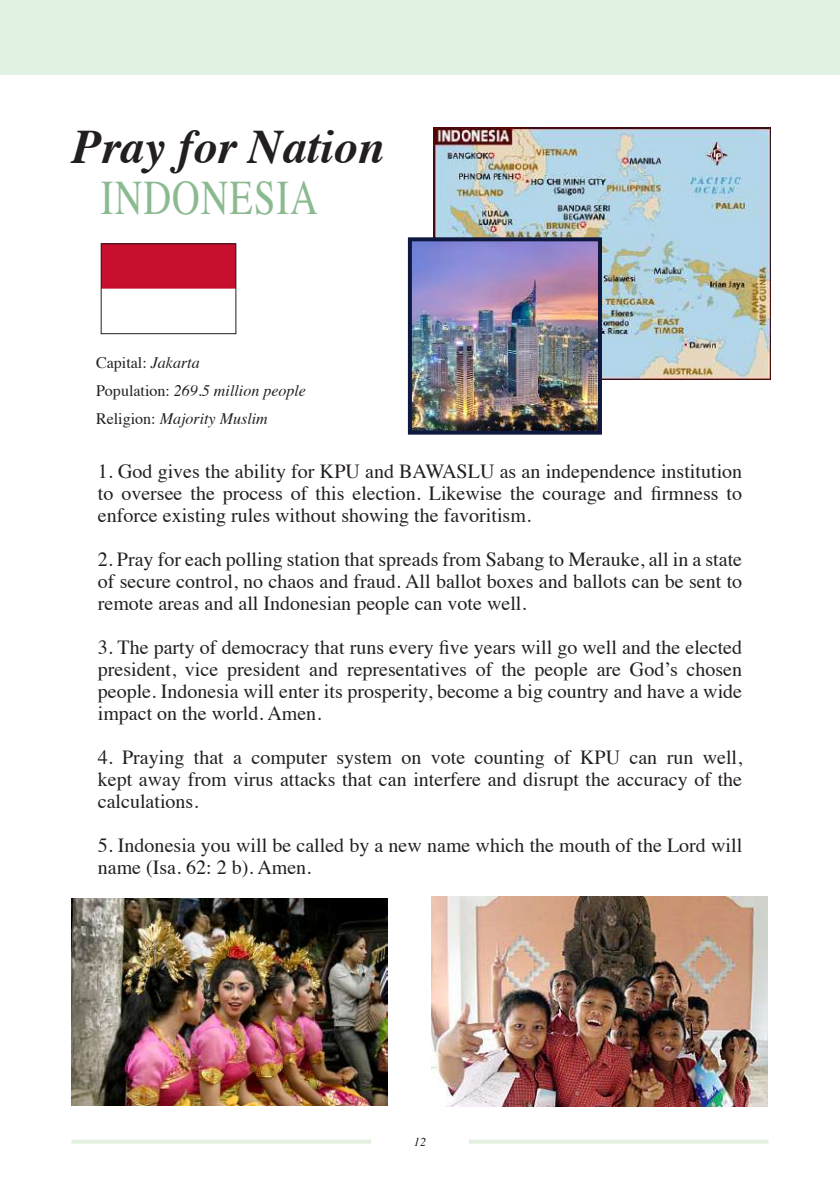
<style>
.page{position:relative;width:840px;height:1191px;background:#fff}
.page>*{position:absolute;margin:0;border:0;box-sizing:border-box;transform-origin:0 0}
.t1{font:italic 700 48px "Times";color:#231f20}
.t2{font:48px "Times";letter-spacing:.025em;color:#8bba91;scale:.8 1}
.t3{font:20px/22px "Times";color:#231f20;text-align:justify}
.t4{font:italic 16px/28px "Times";color:#231f20}
.t5{font:italic 12px "Times";color:#231f20}
.s1{font-style:normal}
</style>
<div class="page">
<div style="left:0;top:0;width:839px;height:74px;background:#e1f2e2"></div>
<svg style="left:469px;top:1140px;width:299px;height:3px"></svg>
<svg style="left:71px;top:1140px;width:300px;height:3px"></svg>
<div style="left:103px;top:246px;width:131px;height:43px;background:#c80f2e"></div>
<div style="left:101px;top:244px;width:135px;height:90px;border:1px solid #231f20"></div>
<img style="left:433px;top:127px;width:336px;height:253px">
<img style="left:412px;top:242px;width:184px;height:187px">
<div style="left:407px;top:237px;width:194px;height:197px;border:4px solid #0f1940"></div>
<img style="left:71px;top:898px;width:316px;height:207px">
<img style="left:431px;top:896px;width:336px;height:211px">
<h1 class="t1" style="left:72px;top:127px;width:313px">Pray for Nation</h1>
<h1 class="t2" style="left:101px;top:178px;width:272px">INDONESIA</h1>
<p class="t4" style="left:96px;top:350px;width:211px"><span class="s1">Capital:</span> Jakarta<br><span class="s1">Population:</span> 269.5 million people<br><span class="s1">Religion:</span> Majority Muslim</p>
<p class="t3" style="left:98px;top:462px;width:645px">1. God gives the ability for KPU and BAWASLU as an independence institution to oversee the process of this election. Likewise the courage and firmness to enforce existing rules without showing the favoritism.</p>
<p class="t3" style="left:98px;top:550px;width:645px">2. Pray for each polling station that spreads from Sabang to Merauke, all in a state of secure control, no chaos and fraud. All ballot boxes and ballots can be sent to remote areas and all Indonesian people can vote well.</p>
<p class="t3" style="left:98px;top:638px;width:645px">3. The party of democracy that runs every five years will go well and the elected president, vice president and representatives of the people are God’s chosen people. Indonesia will enter its prosperity, become a big country and have a wide impact on the world. Amen.</p>
<p class="t3" style="left:98px;top:748px;width:645px">4. Praying that a computer system on vote counting of KPU can run well, kept away from virus attacks that can interfere and disrupt the accuracy of the calculations.</p>
<p class="t3" style="left:98px;top:836px;width:645px">5. Indonesia you will be called by a new name which the mouth of the Lord will name (Isa. 62: 2 b). Amen.</p>
<p class="t5" style="left:414px;top:1137px;width:13px">12</p>
</div>
